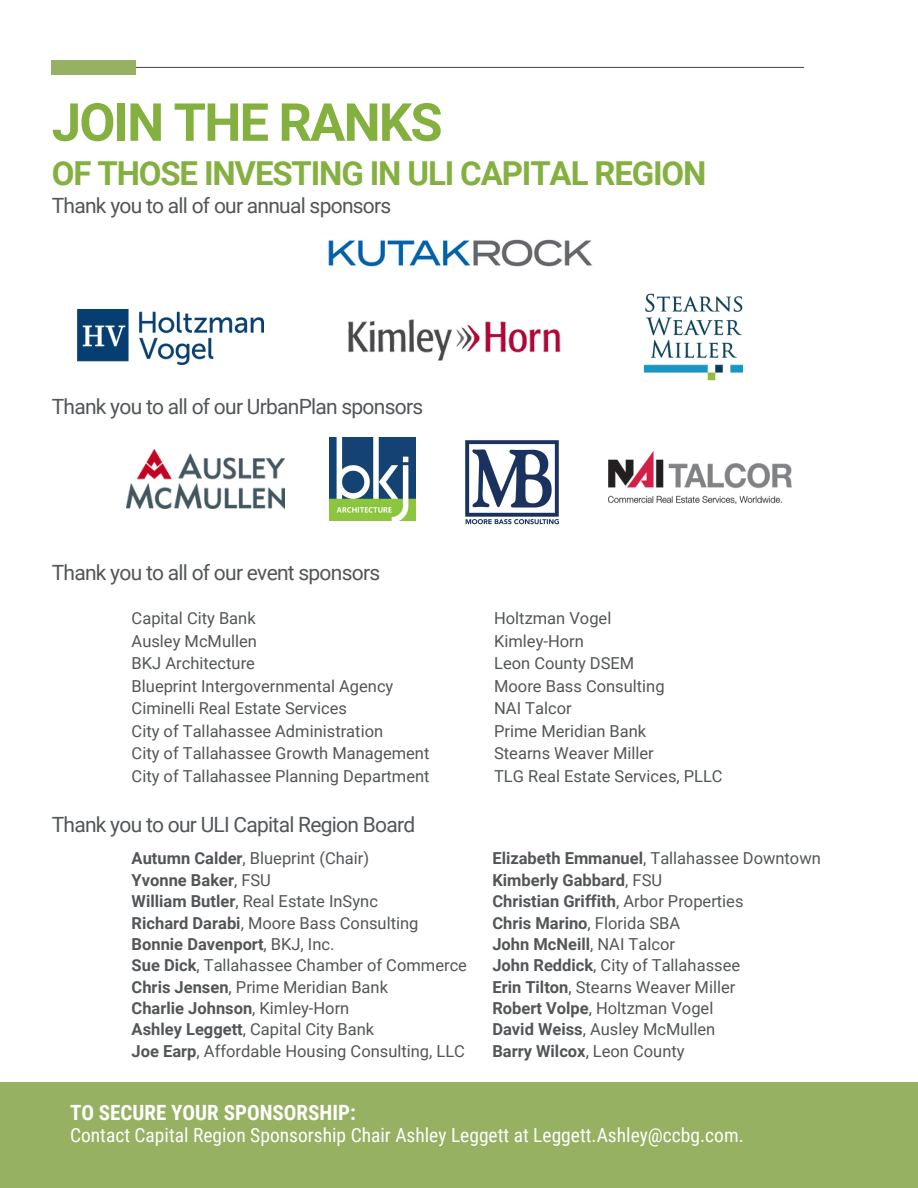
<style>
.page{position:relative;width:918px;height:1188px;background:#fff}
.page>*{position:absolute;margin:0;border:0;box-sizing:border-box;transform-origin:0 0}
.t1{font:700 52.5px "Roboto";letter-spacing:-.035em;color:#84b040}
.t2{font:700 33px "Roboto";letter-spacing:-.035em;color:#84b040}
.t3{font:21px "Roboto";letter-spacing:-.035em;color:#535658}
.t4{font:700 21px "Roboto Condensed";color:#fff}
.t5{font:19.5px "Roboto Condensed";color:#fff}
.t6{font:16.5px "Roboto";color:#535658}
.t7{font:700 16.5px "Roboto";color:#535658}
.s1{font-weight:700}
.s2{font-weight:400}
</style>
<div class="page">
<hr style="left:52px;top:67px;width:752px;height:1px;background:#535658">
<div style="left:52px;top:60px;width:84px;height:15px;background:#95b161"></div>
<div style="left:0;top:1083px;width:918px;height:105px;background:#95b161"></div>
<img style="left:126px;top:449px;width:159px;height:60px">
<img style="left:329px;top:438px;width:87px;height:82px">
<img style="left:608px;top:451px;width:184px;height:52px">
<img style="left:465px;top:440px;width:94px;height:85px">
<img style="left:328px;top:239px;width:264px;height:28px">
<img style="left:78px;top:309px;width:185px;height:56px">
<img style="left:348px;top:319px;width:213px;height:42px">
<img style="left:645px;top:293px;width:97px;height:88px">
<p class="t1" style="left:52px;top:92px;width:392px">JOIN THE RANKS</p>
<p class="t2" style="left:52px;top:154px;width:656px">OF THOSE INVESTING IN ULI CAPITAL REGION</p>
<p class="t3" style="left:52px;top:193px;width:341px">Thank you to all of our annual sponsors</p>
<p class="t3" style="left:52px;top:395px;width:373px">Thank you to all of our UrbanPlan sponsors</p>
<p class="t3" style="left:52px;top:560px;width:330px">Thank you to all of our event sponsors</p>
<p class="t6" style="left:132px;top:609px;width:126px">Capital City Bank</p>
<h2 class="t6" style="left:132px;top:631px;width:127px">Ausley McMullen</h2>
<p class="t6" style="left:132px;top:654px;width:125px">BKJ Architecture</p>
<p class="t6" style="left:132px;top:676px;width:263px">Blueprint Intergovernmental Agency</p>
<p class="t6" style="left:132px;top:699px;width:217px">Ciminelli Real Estate Services</p>
<p class="t6" style="left:132px;top:721px;width:253px">City of Tallahassee Administration</p>
<p class="t6" style="left:132px;top:744px;width:299px">City of Tallahassee Growth Management</p>
<p class="t6" style="left:132px;top:766px;width:299px">City of Tallahassee Planning Department</p>
<h2 class="t3" style="left:52px;top:812px;width:365px">Thank you to our ULI Capital Region Board</h2>
<p class="t6" style="left:132px;top:849px;width:239px"><span class="s1">Autumn Calder</span>, Blueprint (Chair)</p>
<p class="t7" style="left:132px;top:871px;width:141px">Yvonne Baker<span class="s2">, FSU</span></p>
<p class="t6" style="left:132px;top:892px;width:248px"><span class="s1">William Butler</span>, Real Estate InSync</p>
<p class="t6" style="left:132px;top:913px;width:288px"><span class="s1">Richard Darabi</span>, Moore Bass Consulting</p>
<p class="t7" style="left:132px;top:935px;width:204px">Bonnie Davenport<span class="s2">, BKJ, Inc.</span></p>
<p class="t6" style="left:132px;top:956px;width:337px"><span class="s1">Sue Dick</span>, Tallahassee Chamber of Commerce</p>
<p class="t6" style="left:132px;top:977px;width:258px"><span class="s1">Chris Jensen</span>, Prime Meridian Bank</p>
<p class="t7" style="left:132px;top:999px;width:219px">Charlie Johnson<span class="s2">, Kimley-Horn</span></p>
<p class="t6" style="left:132px;top:1020px;width:244px"><span class="s1">Ashley Leggett</span>, Capital City Bank</p>
<p class="t6" style="left:132px;top:1042px;width:335px"><span class="s1">Joe Earp</span>, Affordable Housing Consulting, LLC</p>
<p class="t6" style="left:494px;top:609px;width:119px">Holtzman Vogel</p>
<p class="t6" style="left:494px;top:631px;width:91px">Kimley-Horn</p>
<p class="t6" style="left:494px;top:654px;width:142px">Leon County DSEM</p>
<p class="t6" style="left:494px;top:676px;width:172px">Moore Bass Consulting</p>
<p class="t6" style="left:494px;top:699px;width:79px">NAI Talcor</p>
<p class="t6" style="left:494px;top:721px;width:154px">Prime Meridian Bank</p>
<p class="t6" style="left:494px;top:744px;width:161px">Stearns Weaver Miller</p>
<p class="t6" style="left:494px;top:766px;width:230px">TLG Real Estate Services, PLLC</p>
<p class="t6" style="left:492px;top:849px;width:330px"><span class="s1">Elizabeth Emmanuel</span>, Tallahassee Downtown</p>
<p class="t7" style="left:492px;top:871px;width:171px">Kimberly Gabbard<span class="s2">, FSU</span></p>
<p class="t7" style="left:492px;top:892px;width:253px">Christian Griffith<span class="s2">, Arbor Properties</span></p>
<p class="t7" style="left:492px;top:913px;width:189px">Chris Marino<span class="s2">, Florida SBA</span></p>
<p class="t7" style="left:492px;top:935px;width:184px">John McNeill<span class="s2">, NAI Talcor</span></p>
<p class="t6" style="left:492px;top:956px;width:249px"><span class="s1">John Reddick</span>, City of Tallahassee</p>
<p class="t6" style="left:492px;top:977px;width:244px"><span class="s1">Erin Tilton</span>, Stearns Weaver Miller</p>
<p class="t6" style="left:492px;top:999px;width:222px"><span class="s1">Robert Volpe</span>, Holtzman Vogel</p>
<p class="t6" style="left:492px;top:1020px;width:224px"><span class="s1">David Weiss</span>, Ausley McMullen</p>
<p class="t7" style="left:492px;top:1042px;width:194px">Barry Wilcox<span class="s2">, Leon County</span></p>
<p class="t4" style="left:70px;top:1101px;width:287px">TO SECURE YOUR SPONSORSHIP:</p>
<p class="t5" style="left:70px;top:1123px;width:675px">Contact Capital Region Sponsorship Chair Ashley Leggett at Leggett.Ashley@ccbg.com.</p>
</div>
